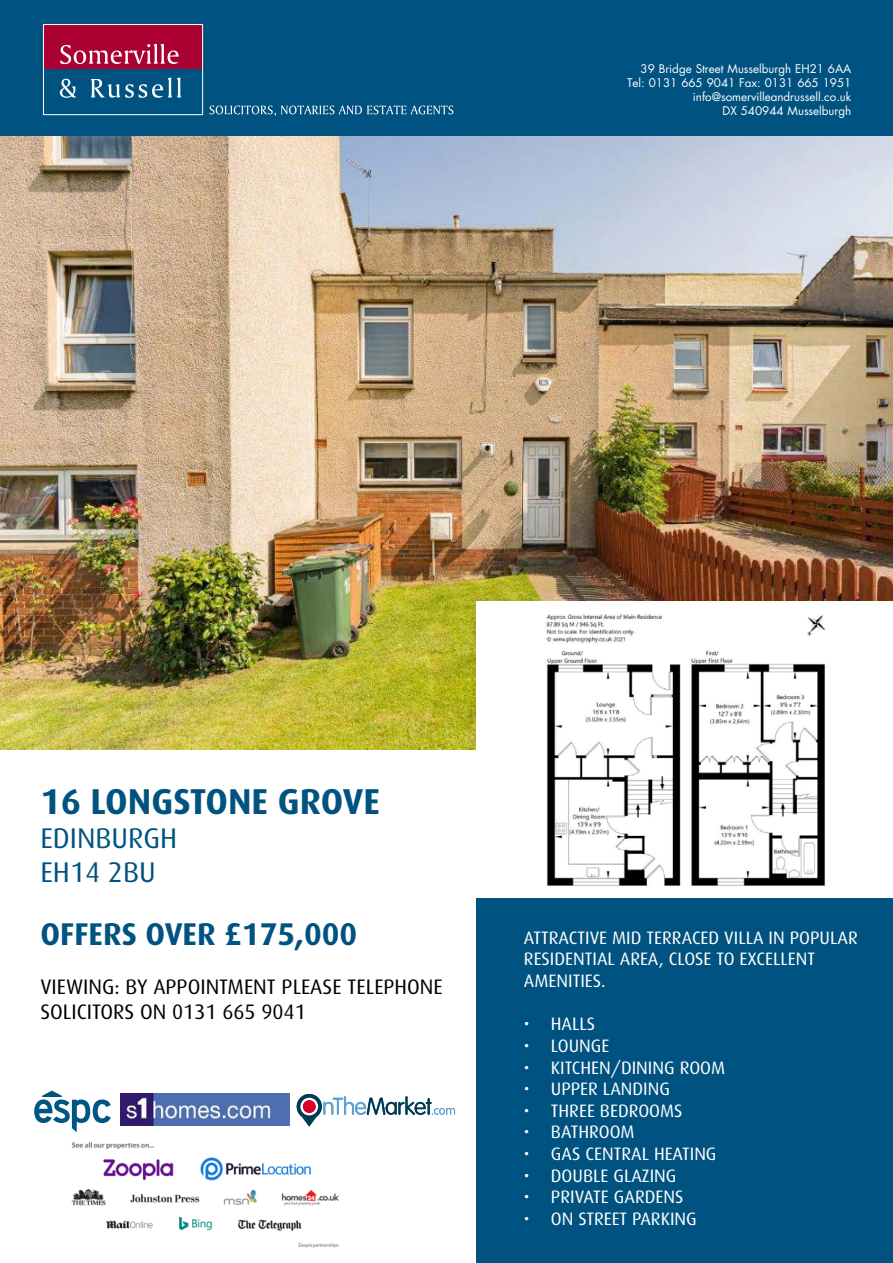
<style>
.page{position:relative;width:893px;height:1263px;background:#fff}
.page>*{position:absolute;margin:0;border:0;box-sizing:border-box;transform-origin:0 0}
._1_Address_line_1{font:700 36px "Dax";color:#005380}
._3_price{font:700 31.5px "Dax";color:#005380}
._2_address_line_2{font:28.5px "Dax";color:#005380}
._4_Viewing{font:21px/25.2px "Dax";color:#000}
.t1{font:18px/21.6px "Dax";color:#fff}
.t2{font:11.55px "Futura";color:#fff}
</style>
<div class="page">
<img style="left:71px;top:1142px;width:268px;height:106px">
<div style="left:0;top:0;width:893px;height:138px;background:#005380"></div>
<div style="left:44px;top:25px;width:159px;height:45px;background:#ab0132"></div>
<div style="left:44px;top:69px;width:159px;height:45px;background:#005380"></div>
<div style="left:43px;top:24px;width:160px;height:91px;border:1px solid #fff"></div>
<svg style="left:60px;top:78px;width:121px;height:20px"></svg>
<svg style="left:60px;top:44px;width:119px;height:20px"></svg>
<div style="left:476px;top:748px;width:417px;height:515px;background:#005380"></div>
<img style="left:0;top:136px;width:893px;height:613px">
<svg style="left:210px;top:106px;width:243px;height:10px"></svg>
<img style="left:120px;top:1094px;width:169px;height:31px">
<svg style="left:34px;top:1090px;width:77px;height:42px"></svg>
<svg style="left:297px;top:1094px;width:158px;height:32px"></svg>
<div style="left:303px;top:1100px;width:13px;height:13px;background:#db0025;border-radius:50%"></div>
<img style="left:476px;top:601px;width:417px;height:297px">
<p class="t2" style="left:640px;top:62px;width:212px">39 Bridge Street Musselburgh EH21 6AA</p>
<p class="t2" style="left:627px;top:76px;width:226px">Tel: 0131 665 9041 Fax: 0131 665 1951</p>
<p class="t2" style="left:693px;top:90px;width:160px">info@somervilleandrussell.co.uk</p>
<p class="t2" style="left:722px;top:103px;width:130px">DX 540944 Musselburgh</p>
<p class="_1_Address_line_1" style="left:40px;top:781px;width:341px">16 LONGSTONE GROVE</p>
<p class="_2_address_line_2" style="left:40px;top:822px;width:138px">EDINBURGH</p>
<p class="_2_address_line_2" style="left:40px;top:857px;width:117px">EH14 2BU</p>
<p class="_3_price" style="left:40px;top:917px;width:318px">OFFERS OVER £175,000</p>
<p class="_4_Viewing" style="left:40px;top:974px;width:404px">VIEWING: BY APPOINTMENT PLEASE TELEPHONE<br>SOLICITORS ON 0131 665 9041</p>
<p class="t1" style="left:524px;top:927px;width:335px">ATTRACTIVE MID TERRACED VILLA IN POPULAR<br>RESIDENTIAL AREA, CLOSE TO EXCELLENT<br>AMENITIES.</p>
<p class="t1" style="left:524px;top:1013px;width:73px">• HALLS</p>
<p class="t1" style="left:524px;top:1035px;width:87px">• LOUNGE</p>
<p class="t1" style="left:524px;top:1057px;width:203px">• KITCHEN/DINING ROOM</p>
<p class="t1" style="left:524px;top:1078px;width:148px">• UPPER LANDING</p>
<p class="t1" style="left:524px;top:1100px;width:160px">• THREE BEDROOMS</p>
<p class="t1" style="left:524px;top:1121px;width:112px">• BATHROOM</p>
<p class="t1" style="left:524px;top:1143px;width:194px">• GAS CENTRAL HEATING</p>
<p class="t1" style="left:524px;top:1165px;width:154px">• DOUBLE GLAZING</p>
<p class="t1" style="left:524px;top:1186px;width:161px">• PRIVATE GARDENS</p>
<p class="t1" style="left:524px;top:1208px;width:174px">• ON STREET PARKING</p>
</div>
